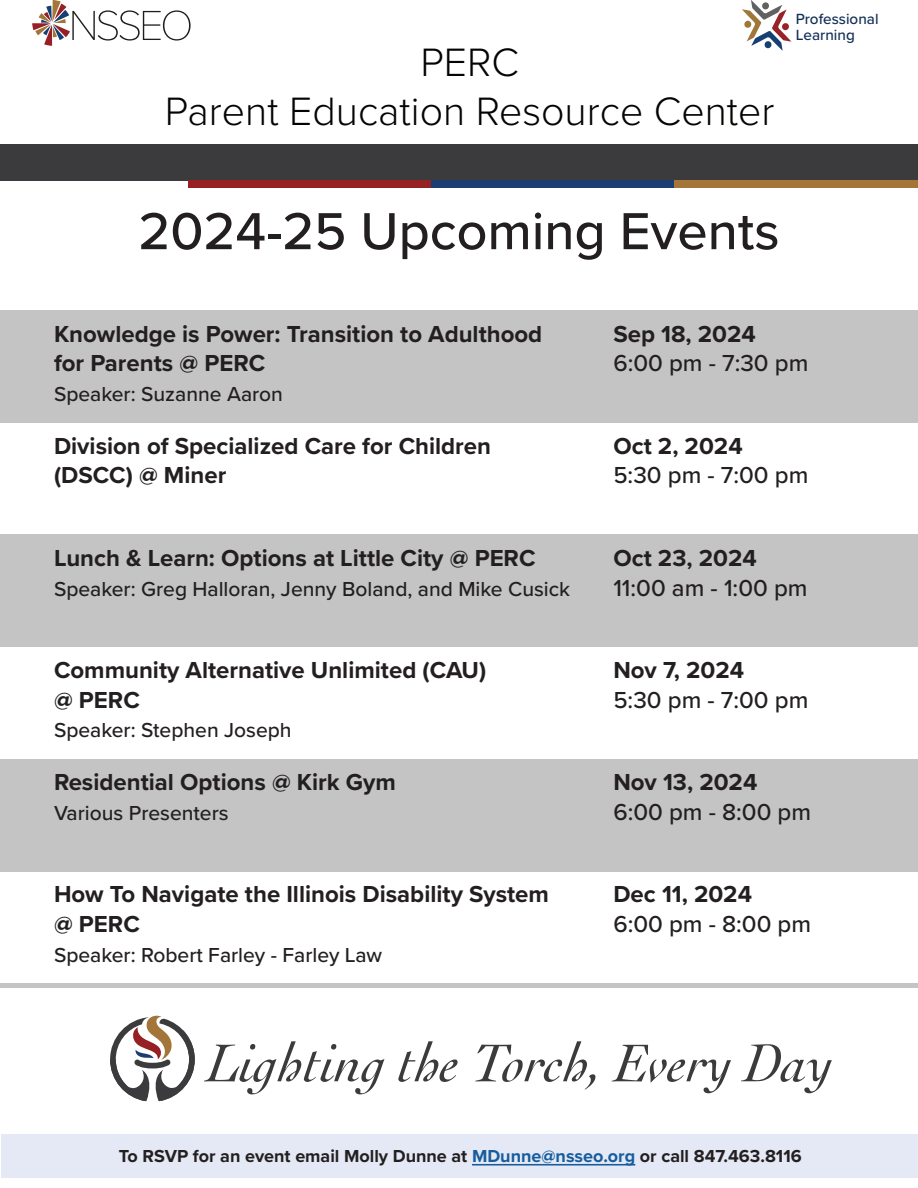
<style>
.page{position:relative;width:918px;height:1188px;background:#fff}
.page>*{position:absolute;margin:0;border:0;box-sizing:border-box;transform-origin:0 0}
.t1{font:italic 56.1px "Cochin";color:#3b3b3d}
.t2{font:500 54px "Proxima Nova";color:#231f20}
.t3{font:300 41.1px/49.2px "Proxima Nova";color:#040503;text-align:center}
.t4{font:700 24px/29.7px "Proxima Nova";color:#231f20}
.t5{font:500 24px "Proxima Nova";color:#231f20}
.t6{font:500 21px "Proxima Nova";color:#231f20}
.t7{font:700 18px "Proxima Nova";color:#231f20}
.t8{font:500 15.3px/16.2px "Proxima Nova";color:#142f56}
.s1{color:#175d9e}
</style>
<div class="page">
<div style="left:0;top:310px;width:918px;height:113px;background:#c4c4c5"></div>
<div style="left:0;top:535px;width:918px;height:112px;background:#c4c4c5"></div>
<div style="left:0;top:759px;width:918px;height:112px;background:#c4c4c5"></div>
<hr style="left:0;top:984px;width:918px;height:4px;background:#c4c4c5">
<svg style="left:32px;top:0;width:159px;height:46px"></svg>
<svg style="left:742px;top:0;width:49px;height:51px"></svg>
<div style="left:1px;top:1134px;width:917px;height:44px;background:#e4e9f5"></div>
<hr style="left:472px;top:1164px;width:163px;height:2px;background:#175d9e">
<svg style="left:110px;top:1015px;width:85px;height:86px"></svg>
<div style="left:0;top:144px;width:918px;height:37px;background:#3b3b3d"></div>
<div style="left:188px;top:181px;width:243px;height:7px;background:#962124"></div>
<div style="left:431px;top:181px;width:244px;height:7px;background:#1c3d73"></div>
<div style="left:675px;top:181px;width:243px;height:7px;background:#a37538"></div>
<h3 class="t3" style="left:165px;top:35px;width:611px">PERC<br>Parent Education Resource Center</h3>
<p class="t8" style="left:796px;top:10px;width:84px">Professional<br>Learning</p>
<p class="t2" style="left:138px;top:191px;width:643px">2024-25 Upcoming Events</p>
<p class="t4" style="left:54px;top:318px;width:490px">Knowledge is Power: Transition to Adulthood for Parents @ PERC</p>
<p class="t6" style="left:54px;top:378px;width:231px">Speaker: Suzanne Aaron</p>
<p class="t4" style="left:54px;top:430px;width:439px">Division of Specialized Care for Children</p>
<p class="t4" style="left:54px;top:460px;width:174px">(DSCC) @ Miner</p>
<p class="t4" style="left:54px;top:543px;width:483px">Lunch &amp; Learn: Options at Little City @ PERC</p>
<p class="t6" style="left:54px;top:573px;width:518px">Speaker: Greg Halloran, Jenny Boland, and Mike Cusick</p>
<p class="t4" style="left:54px;top:655px;width:434px">Community Alternative Unlimited (CAU) @ PERC</p>
<p class="t6" style="left:54px;top:715px;width:239px">Speaker: Stephen Joseph</p>
<p class="t4" style="left:54px;top:767px;width:343px">Residential Options @ Kirk Gym</p>
<p class="t6" style="left:54px;top:797px;width:176px">Various Presenters</p>
<p class="t4" style="left:54px;top:879px;width:496px">How To Navigate the Illinois Disability System @ PERC</p>
<p class="t6" style="left:54px;top:939px;width:330px">Speaker: Robert Farley - Farley Law</p>
<p class="t4" style="left:613px;top:318px;width:144px">Sep 18, 2024</p>
<p class="t5" style="left:613px;top:345px;width:197px">6:00 pm - 7:30 pm</p>
<p class="t4" style="left:613px;top:430px;width:131px">Oct 2, 2024</p>
<p class="t5" style="left:613px;top:458px;width:197px">5:30 pm - 7:00 pm</p>
<p class="t4" style="left:613px;top:543px;width:145px">Oct 23, 2024</p>
<p class="t5" style="left:613px;top:570px;width:196px">11:00 am - 1:00 pm</p>
<p class="t4" style="left:613px;top:655px;width:132px">Nov 7, 2024</p>
<p class="t5" style="left:613px;top:682px;width:197px">5:30 pm - 7:00 pm</p>
<p class="t4" style="left:613px;top:767px;width:145px">Nov 13, 2024</p>
<p class="t5" style="left:613px;top:794px;width:199px">6:00 pm - 8:00 pm</p>
<p class="t4" style="left:613px;top:879px;width:140px">Dec 11, 2024</p>
<p class="t5" style="left:613px;top:906px;width:199px">6:00 pm - 8:00 pm</p>
<h1 class="t1" style="left:207px;top:1025px;width:627px">Lighting the Torch, Every Day</h1>
<p class="t7" style="left:119px;top:1143px;width:684px">To RSVP for an event email Molly Dunne at <span class="s1">MDunne@nsseo.org</span> or call 847.463.8116</p>
</div>
